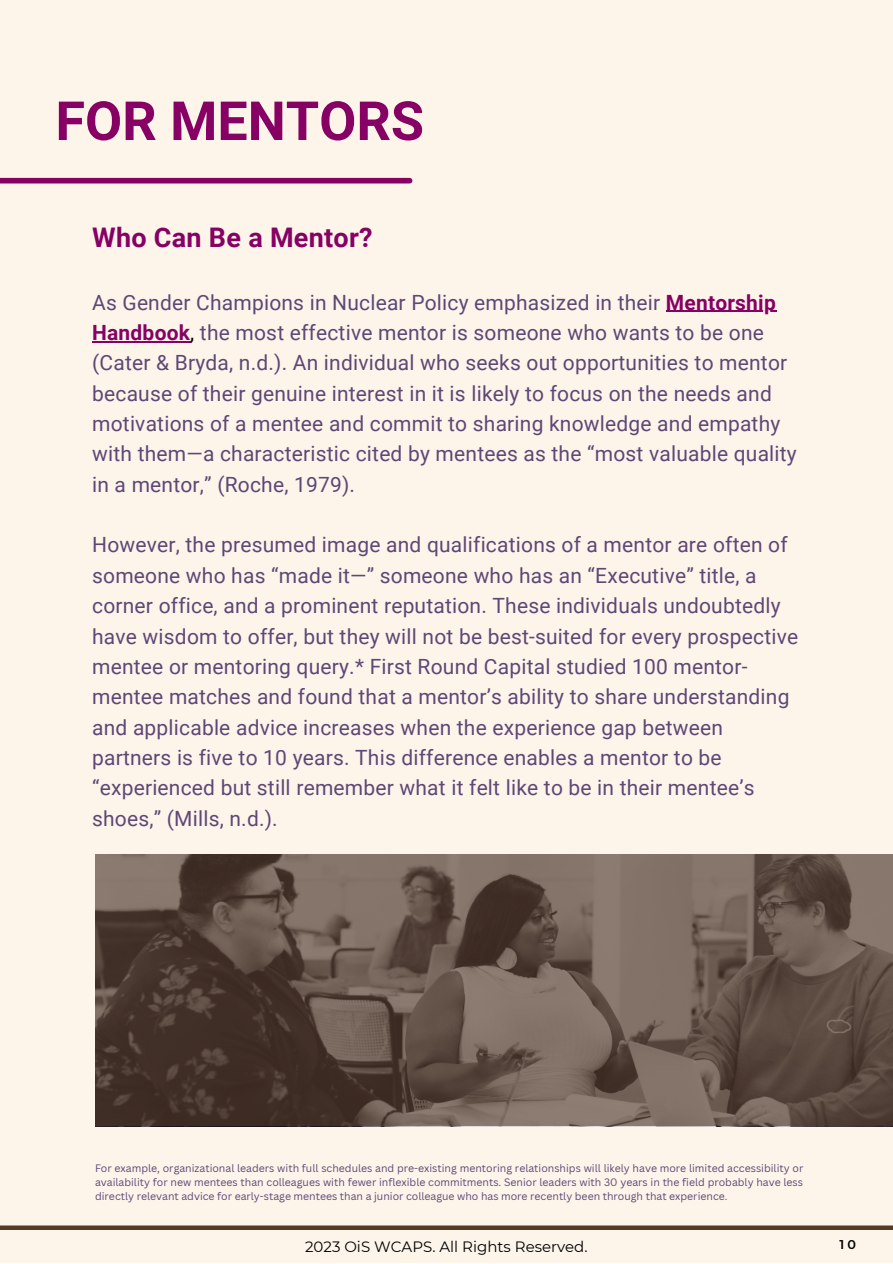
<style>
.page{position:relative;width:893px;height:1264px;background:#fff}
.page>*{position:absolute;margin:0;border:0;box-sizing:border-box;transform-origin:0 0}
.t1{font:700 54px "Roboto";color:#870064}
.t2{font:700 27px "Roboto";letter-spacing:.01em;color:#870064}
.t3{font:21px/30.3px "Roboto";letter-spacing:.01em;color:#5f4776}
.t4{font:15px "Montserrat";color:#000}
.t5{font:600 12.75px "Montserrat";color:#000}
.t6{font:10.5px/14px "Canva Sans";color:#5f4776;text-align:justify}
.s1{font-weight:700;color:#870064}
.s2{color:#000}
</style>
<div class="page">
<div style="left:0;top:0;width:892px;height:1262px;background:#fdf5ea"></div>
<hr style="left:666px;top:311px;width:110px;height:1px;background:#870064">
<hr style="left:92px;top:341px;width:98px;height:1px;background:#870064">
<svg style="left:95px;top:854px;width:797px;height:272px;background:#65544a"></svg>
<svg style="left:0;top:1225px;width:892px;height:4px;background:#6a503f"></svg>
<div style="left:0;top:178px;width:409px;height:5px;background:#870064"></div>
<p class="t1" style="left:55px;top:90px;width:370px">FOR MENTORS</p>
<p class="t2" style="left:92px;top:221px;width:282px">Who Can Be a Mentor?</p>
<p class="t3" style="left:92px;top:287px;width:706px">As Gender Champions in Nuclear Policy emphasized in their <span class="s1">Mentorship Handbook</span><span class="s2">,</span> the most effective mentor is someone who wants to be one (Cater &amp; Bryda, n.d.). An individual who seeks out opportunities to mentor because of their genuine interest in it is likely to focus on the needs and motivations of a mentee and commit to sharing knowledge and empathy with them—a characteristic cited by mentees as the “most valuable quality in a mentor,” (Roche, 1979).</p>
<p class="t3" style="left:92px;top:530px;width:707px">However, the presumed image and qualifications of a mentor are often of someone who has “made it—” someone who has an “Executive” title, a corner office, and a prominent reputation. These individuals undoubtedly have wisdom to offer, but they will not be best-suited for every prospective mentee or mentoring query.* First Round Capital studied 100 mentor&shy;mentee matches and found that a mentor’s ability to share understanding and applicable advice increases when the experience gap between partners is five to 10 years. This difference enables a mentor to be “experienced but still remember what it felt like to be in their mentee’s shoes,” (Mills, n.d.).</p>
<p class="t6" style="left:95px;top:1160px;width:709px">For example, organizational leaders with full schedules and pre-existing mentoring relationships will likely have more limited accessibility or availability for new mentees than colleagues with fewer inflexible commitments. Senior leaders with 30 years in the field probably have less directly relevant advice for early-stage mentees than a junior colleague who has more recently been through that experience.</p>
<p class="t4" style="left:305px;top:1237px;width:284px">2023 OiS WCAPS. All Rights Reserved.</p>
<p class="t5" style="left:839px;top:1236px;width:18px">10</p>
</div>
